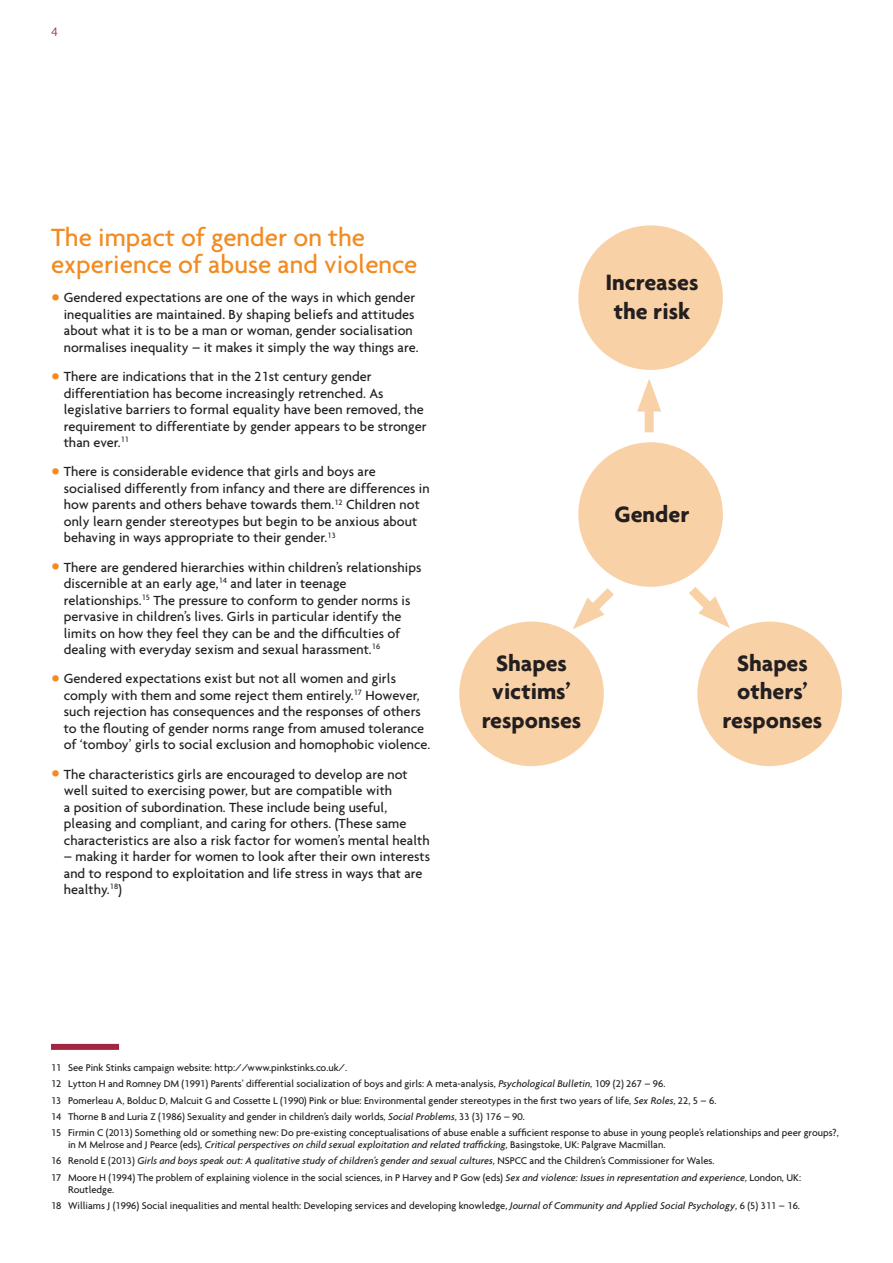
<style>
.page{position:relative;width:893px;height:1263px;background:#fff}
.page>*{position:absolute;margin:0;border:0;box-sizing:border-box;transform-origin:0 0}
.b-head{font:500 27px/27px "Agenda";color:#f28b20}
.b-head-2{font:700 24px/28.8px "Agenda";color:#231f20;text-align:center}
.t1{font:500 14.25px/16.5px "Agenda";letter-spacing:.005em;color:#231f20}
.running_head{font:300 13.5px "Agenda";color:#a02642}
.footnote{font:500 10.5px/12px "Agenda";color:#231f20}
.footnote-2{font:italic 500 10.5px "Agenda";color:#231f20}
.footnote_first{font:500 10.5px "Agenda";color:#231f20}
.s1{font-weight:300;font-size:24px;color:#f28b20}
.s2{font-style:italic}
.s3{font-style:normal}
</style>
<div class="page">
<div style="left:51px;top:1044px;width:68px;height:6px;background:#a02642"></div>
<div style="left:578px;top:225px;width:145px;height:145px;background:#f9d1a6;border-radius:50%"></div>
<div style="left:578px;top:442px;width:145px;height:145px;background:#f9d1a6;border-radius:50%"></div>
<div style="left:645px;top:398px;width:9px;height:34px;background:#f9d1a6"></div>
<svg style="left:637px;top:379px;width:24px;height:33px"></svg>
<div style="left:459px;top:621px;width:145px;height:145px;background:#f9d1a6;border-radius:50%"></div>
<div style="left:697px;top:621px;width:145px;height:145px;background:#f9d1a6;border-radius:50%"></div>
<svg style="left:573px;top:588px;width:41px;height:41px"></svg>
<svg style="left:682px;top:579px;width:48px;height:49px"></svg>
<p class="running_head" style="left:51px;top:24px;width:8px">4</p>
<p class="b-head" style="left:51px;top:223px;width:368px">The impact of gender on the experience of abuse and violence</p>
<p class="t1" style="left:64px;top:289px;width:356px;text-indent:-13px"><span class="s1">•</span> Gendered expectations are one of the ways in which gender inequalities are maintained. By shaping beliefs and attitudes about what it is to be a man or woman, gender socialisation normalises inequality – it makes it simply the way things are.</p>
<p class="t1" style="left:64px;top:368px;width:364px;text-indent:-13px"><span class="s1">•</span> There are indications that in the 21st century gender differentiation has become increasingly retrenched. As legislative barriers to formal equality have been removed, the requirement to differentiate by gender appears to be stronger than ever.<sup>11</sup></p>
<p class="t1" style="left:64px;top:463px;width:367px;text-indent:-13px"><span class="s1">•</span> There is considerable evidence that girls and boys are socialised differently from infancy and there are differences in how parents and others behave towards them.<sup>12</sup> Children not only learn gender stereotypes but begin to be anxious about behaving in ways appropriate to their gender.<sup>13</sup></p>
<p class="t1" style="left:64px;top:558px;width:359px;text-indent:-13px"><span class="s1">•</span> There are gendered hierarchies within children’s relationships discernible at an early age,<sup>14</sup> and later in teenage relationships.<sup>15</sup> The pressure to conform to gender norms is pervasive in children’s lives. Girls in particular identify the limits on how they feel they can be and the difficulties of dealing with everyday sexism and sexual harassment.<sup>16</sup></p>
<p class="t1" style="left:64px;top:670px;width:368px;text-indent:-13px"><span class="s1">•</span> Gendered expectations exist but not all women and girls comply with them and some reject them entirely.<sup>17</sup> However, such rejection has consequences and the responses of others to the flouting of gender norms range from amused tolerance of ‘tomboy’ girls to social exclusion and homophobic violence.</p>
<p class="t1" style="left:64px;top:765px;width:367px;text-indent:-13px"><span class="s1">•</span> The characteristics girls are encouraged to develop are not well suited to exercising power, but are compatible with<br>a position of subordination. These include being useful, pleasing and compliant, and caring for others. (These same characteristics are also a risk factor for women’s mental health</p>
<p class="t1" style="left:64px;top:848px;width:368px">– making it harder for women to look after their own interests and to respond to exploitation and life stress in ways that are healthy.<sup>18</sup>)</p>
<p class="b-head-2" style="left:605px;top:268px;width:95px">Increases the risk</p>
<p class="b-head-2" style="left:614px;top:499px;width:76px">Gender</p>
<p class="b-head-2" style="left:482px;top:648px;width:101px">Shapes victims’ responses</p>
<p class="b-head-2" style="left:723px;top:648px;width:101px">Shapes others’ responses</p>
<p class="footnote_first" style="left:51px;top:1061px;width:298px">11 See Pink Stinks campaign website: http://www.pinkstinks.co.uk/.</p>
<p class="footnote" style="left:51px;top:1078px;width:616px">12 Lytton H and Romney DM (1991) Parents’ differential socialization of boys and girls: A meta-analysis, <span class="s2">Psychological Bulletin</span>, 109 (2) 267 – 96.</p>
<p class="footnote" style="left:51px;top:1094px;width:667px">13 Pomerleau A, Bolduc D, Malcuit G and Cossette L (1990) Pink or blue: Environmental gender stereotypes in the first two years of life, <span class="s2">Sex Roles</span>, 22, 5 – 6.</p>
<p class="footnote" style="left:51px;top:1110px;width:475px">14 Thorne B and Luria Z (1986) Sexuality and gender in children’s daily worlds, <span class="s2">Social Problems</span>, 33 (3) 176 – 90.</p>
<p class="footnote" style="left:68px;top:1126px;width:772px;text-indent:-17px">15 Firmin C (2013) Something old or something new: Do pre-existing conceptualisations of abuse enable a sufficient response to abuse in young people’s relationships and peer groups?, in M Melrose and J Pearce (eds), <span class="s2">Critical perspectives on child sexual exploitation and related trafficking</span>, Basingstoke, UK: Palgrave Macmillan.</p>
<p class="footnote-2" style="left:51px;top:1155px;width:665px"><span class="s3">16 Renold E (2013)</span> Girls and boys speak out: A qualitative study of children’s gender and sexual cultures<span class="s3">, NSPCC and the Children’s Commissioner for Wales.</span></p>
<p class="footnote" style="left:68px;top:1171px;width:734px;text-indent:-17px">17 Moore H (1994) The problem of explaining violence in the social sciences, in P Harvey and P Gow (eds) <span class="s2">Sex and violence: Issues in representation and experience</span>, London, UK:<br>Routledge.</p>
<p class="footnote" style="left:51px;top:1199px;width:750px">18 Williams J (1996) Social inequalities and mental health: Developing services and developing knowledge, <span class="s2">Journal of Community and Applied Social Psychology</span>, 6 (5) 311 – 16.</p>
</div>
